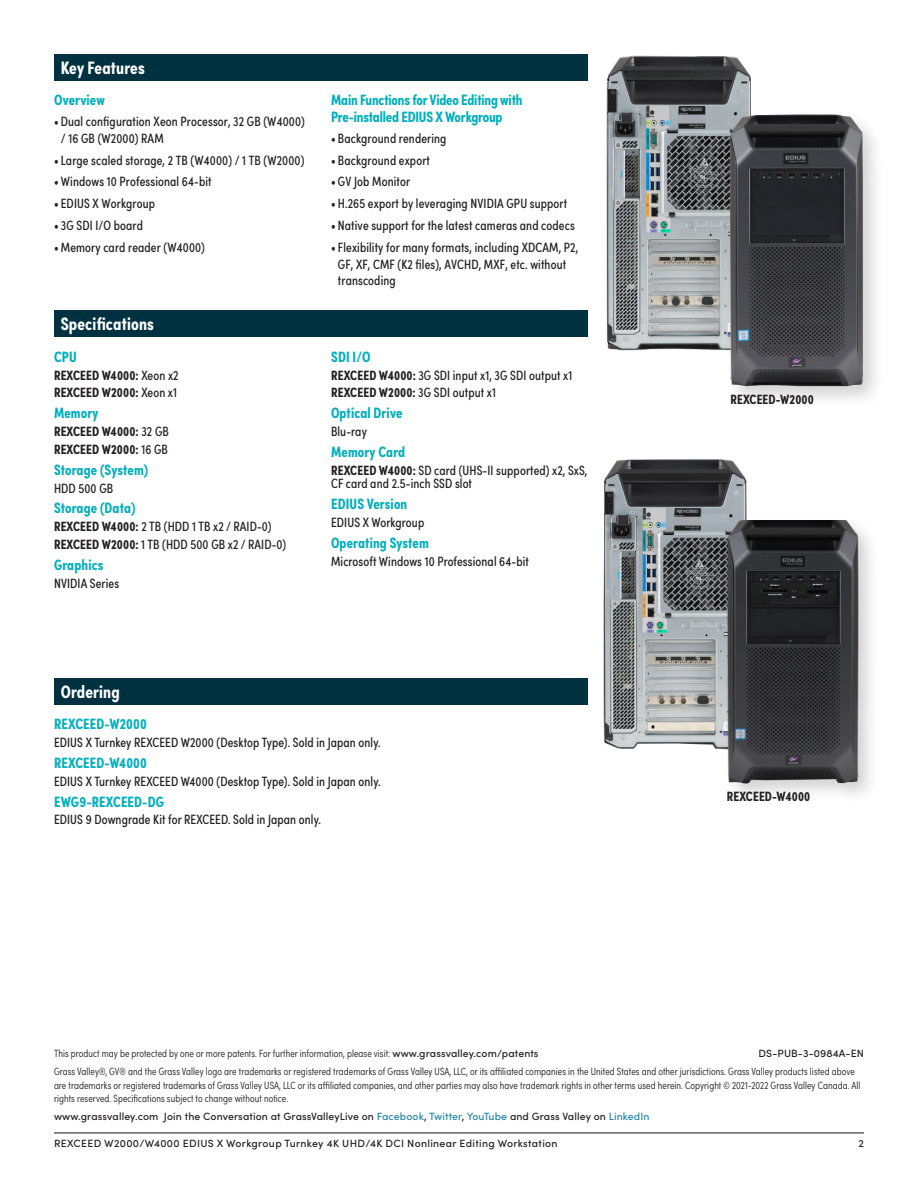
<style>
.page{position:relative;width:918px;height:1188px;background:#fff}
.page>*{position:absolute;margin:0;border:0;box-sizing:border-box;transform-origin:0 0}
._01_Table_Heading_12{font:700 18px "Sofia Pro Condensed";letter-spacing:.01em;color:#fff}
._00_Cond_Section_Hea{font:700 18px "Sofia Pro Condensed";letter-spacing:.01em;color:#fff}
._01_Cond_Head_Bold_T{font:700 15px/16.5px "Sofia Pro Condensed";letter-spacing:.005em;color:#00afbc}
._05_Cond_Body{font:13.5px/16.5px "Sofia Pro Condensed";letter-spacing:.01em;color:#231f20}
._05_Cond_Body-2{font:700 13.5px "Sofia Pro Condensed";letter-spacing:.01em;color:#231f20}
._05_Pic_Caption_7_9p{font:700 13.5px "Sofia Pro Condensed";letter-spacing:.01em;color:#231f20}
._07_Fine_Print_7_9pt{font:300 10.5px/13.5px "Sofia Pro Condensed";letter-spacing:.01em;color:#231f20}
._07_Fine_Print_7_9pt-2{font:500 10.5px "Sofia Pro";letter-spacing:.01em;color:#231f20}
._07_Fine_Print_7_9pt-3{font:500 10.5px "Sofia Pro";letter-spacing:.03em;color:#231f20}
.s1{font-weight:400}
.s2{font-weight:700}
.s3{font-family:"Sofia Pro";font-weight:500}
.s4{color:#2185ac}
</style>
<div class="page">
<hr style="left:54px;top:1132px;width:810px;height:1px;background:#231f20">
<div style="left:54px;top:310px;width:534px;height:28px;background:#003140"></div>
<div style="left:54px;top:678px;width:534px;height:27px;background:#003140"></div>
<img style="left:579px;top:55px;width:172px;height:296px">
<div style="left:725px;top:110px;width:160px;height:298px;background:#231f20;opacity:.2"></div>
<img style="left:705px;top:113px;width:180px;height:275px">
<img style="left:603px;top:459px;width:144px;height:290px">
<div style="left:723px;top:516px;width:157px;height:289px;background:#231f20;opacity:.2"></div>
<img style="left:703px;top:521px;width:177px;height:264px">
<div style="left:54px;top:54px;width:534px;height:27px;background:#003140"></div>
<p class="_00_Cond_Section_Hea" style="left:61px;top:54px;width:86px">Key Features</p>
<p class="_01_Cond_Head_Bold_T" style="left:54px;top:91px;width:52px">Overview</p>
<p class="_05_Cond_Body" style="left:61px;top:112px;width:246px;text-indent:-7px">• Dual configuration Xeon Processor, 32 GB (W4000) / 16 GB (W2000) RAM</p>
<p class="_05_Cond_Body" style="left:54px;top:151px;width:252px">•Large scaled storage, 2 TB (W4000) / 1 TB (W2000)</p>
<p class="_05_Cond_Body" style="left:54px;top:173px;width:159px">•Windows 10 Professional 64-bit</p>
<p class="_05_Cond_Body" style="left:54px;top:195px;width:103px">• EDIUS X Workgroup</p>
<p class="_05_Cond_Body" style="left:54px;top:217px;width:90px">• 3G SDI I/O board</p>
<p class="_05_Cond_Body" style="left:54px;top:238px;width:152px">•Memory card reader (W4000)</p>
<p class="_01_Table_Heading_12" style="left:61px;top:310px;width:95px">Specifications</p>
<p class="_01_Cond_Head_Bold_T" style="left:54px;top:347px;width:24px">CPU</p>
<p class="_05_Cond_Body-2" style="left:54px;top:365px;width:126px">REXCEED W4000: <span class="s1">Xeon x2</span></p>
<p class="_05_Cond_Body-2" style="left:54px;top:382px;width:125px">REXCEED W2000: <span class="s1">Xeon x1</span></p>
<p class="_01_Cond_Head_Bold_T" style="left:54px;top:404px;width:46px">Memory</p>
<p class="_05_Cond_Body-2" style="left:54px;top:421px;width:116px">REXCEED W4000: <span class="s1">32 GB</span></p>
<p class="_05_Cond_Body-2" style="left:54px;top:439px;width:115px">REXCEED W2000: <span class="s1">16 GB</span></p>
<p class="_01_Cond_Head_Bold_T" style="left:54px;top:460px;width:96px">Storage (System)</p>
<p class="_05_Cond_Body" style="left:54px;top:479px;width:61px">HDD 500 GB</p>
<p class="_01_Cond_Head_Bold_T" style="left:54px;top:499px;width:83px">Storage (Data)</p>
<p class="_05_Cond_Body" style="left:54px;top:517px;width:219px"><span class="s2">REXCEED W4000:</span> 2 TB (HDD 1 TB x2 / RAID-0)</p>
<p class="_05_Cond_Body" style="left:54px;top:535px;width:234px"><span class="s2">REXCEED W2000:</span> 1 TB (HDD 500 GB x2 / RAID-0)</p>
<p class="_01_Cond_Head_Bold_T" style="left:54px;top:555px;width:51px">Graphics</p>
<p class="_05_Cond_Body" style="left:54px;top:574px;width:67px">NVIDIA Series</p>
<p class="_01_Cond_Head_Bold_T" style="left:331px;top:91px;width:193px">Main Functions for Video Editing with<br>Pre-installed EDIUS X Workgroup</p>
<p class="_05_Cond_Body" style="left:331px;top:129px;width:117px">• Background rendering</p>
<p class="_05_Cond_Body" style="left:331px;top:151px;width:100px">• Background export</p>
<p class="_05_Cond_Body" style="left:331px;top:173px;width:81px">• GV Job Monitor</p>
<p class="_05_Cond_Body" style="left:331px;top:195px;width:238px">• H.265 export by leveraging NVIDIA GPU support</p>
<p class="_05_Cond_Body" style="left:331px;top:217px;width:245px">• Native support for the latest cameras and codecs</p>
<p class="_05_Cond_Body" style="left:338px;top:238px;width:242px;text-indent:-7px">•Flexibility for many formats, including XDCAM, P2,<br>GF, XF, CMF (K2 files), AVCHD, MXF, etc. without transcoding</p>
<p class="_01_Cond_Head_Bold_T" style="left:331px;top:347px;width:41px">SDI I/O</p>
<p class="_05_Cond_Body" style="left:331px;top:366px;width:243px"><span class="s2">REXCEED W4000:</span> 3G SDI input x1, 3G SDI output x1</p>
<p class="_05_Cond_Body-2" style="left:331px;top:382px;width:166px">REXCEED W2000: <span class="s1">3G SDI output x1</span></p>
<p class="_01_Cond_Head_Bold_T" style="left:331px;top:404px;width:73px">Optical Drive</p>
<p class="_05_Cond_Body" style="left:331px;top:422px;width:37px">Blu-ray</p>
<p class="_01_Cond_Head_Bold_T" style="left:331px;top:442px;width:76px">Memory Card</p>
<p class="_05_Cond_Body" style="left:331px;top:463px;width:258px;line-height:13.5px"><span class="s2">REXCEED W4000:</span> SD card (UHS-II supported) x2, SxS,<br>CF card and 2.5-inch SSD slot</p>
<p class="_01_Cond_Head_Bold_T" style="left:331px;top:494px;width:78px">EDIUS Version</p>
<p class="_05_Cond_Body" style="left:331px;top:513px;width:95px">EDIUS X Workgroup</p>
<p class="_01_Cond_Head_Bold_T" style="left:331px;top:533px;width:99px">Operating System</p>
<p class="_05_Cond_Body" style="left:331px;top:552px;width:199px">Microsoft Windows 10 Professional 64-bit</p>
<p class="_01_Table_Heading_12" style="left:61px;top:678px;width:61px">Ordering</p>
<p class="_01_Cond_Head_Bold_T" style="left:54px;top:715px;width:94px">REXCEED-W2000</p>
<p class="_05_Cond_Body" style="left:54px;top:733px;width:328px">EDIUS X Turnkey REXCEED W2000 (Desktop Type). Sold in Japan only.</p>
<p class="_01_Cond_Head_Bold_T" style="left:54px;top:753px;width:94px">REXCEED-W4000</p>
<p class="_05_Cond_Body" style="left:54px;top:772px;width:328px">EDIUS X Turnkey REXCEED W4000 (Desktop Type). Sold in Japan only.</p>
<p class="_01_Cond_Head_Bold_T" style="left:54px;top:792px;width:112px">EWG9-REXCEED-DG</p>
<p class="_05_Cond_Body" style="left:54px;top:811px;width:268px">EDIUS 9 Downgrade Kit for REXCEED. Sold in Japan only.</p>
<p class="_05_Pic_Caption_7_9p" style="left:730px;top:389px;width:85px">REXCEED-W2000</p>
<p class="_05_Pic_Caption_7_9p" style="left:727px;top:786px;width:85px">REXCEED-W4000</p>
<p class="_07_Fine_Print_7_9pt" style="left:54px;top:1046px;width:486px">This product may be protected by one or more patents. For further information, please visit: <span class="s3">www.grassvalley.com/patents</span></p>
<p class="_07_Fine_Print_7_9pt-2" style="left:759px;top:1046px;width:107px">DS-PUB-3-0984A-EN</p>
<p class="_07_Fine_Print_7_9pt" style="left:54px;top:1064px;width:808px">Grass Valley®, GV® and the Grass Valley logo are trademarks or registered trademarks of Grass Valley USA, LLC, or its affiliated companies in the United States and other jurisdictions. Grass Valley products listed above are trademarks or registered trademarks of Grass Valley USA, LLC or its affiliated companies, and other parties may also have trademark rights in other terms used herein. Copyright © 2021-2022 Grass Valley Canada. All rights reserved. Specifications subject to change without notice.</p>
<p class="_07_Fine_Print_7_9pt-2" style="left:54px;top:1108px;width:597px">www.grassvalley.com Join the Conversation at GrassValleyLive on <span class="s4">Facebook</span>, <span class="s4">Twitter</span>, <span class="s4">YouTube</span> and Grass Valley on <span class="s4">LinkedIn</span></p>
<p class="_07_Fine_Print_7_9pt-3" style="left:54px;top:1136px;width:505px">REXCEED W2000/W4000 EDIUS X Workgroup Turnkey 4K UHD/4K DCI Nonlinear Editing Workstation</p>
<p class="_07_Fine_Print_7_9pt-2" style="left:859px;top:1136px;width:7px">2</p>
</div>
